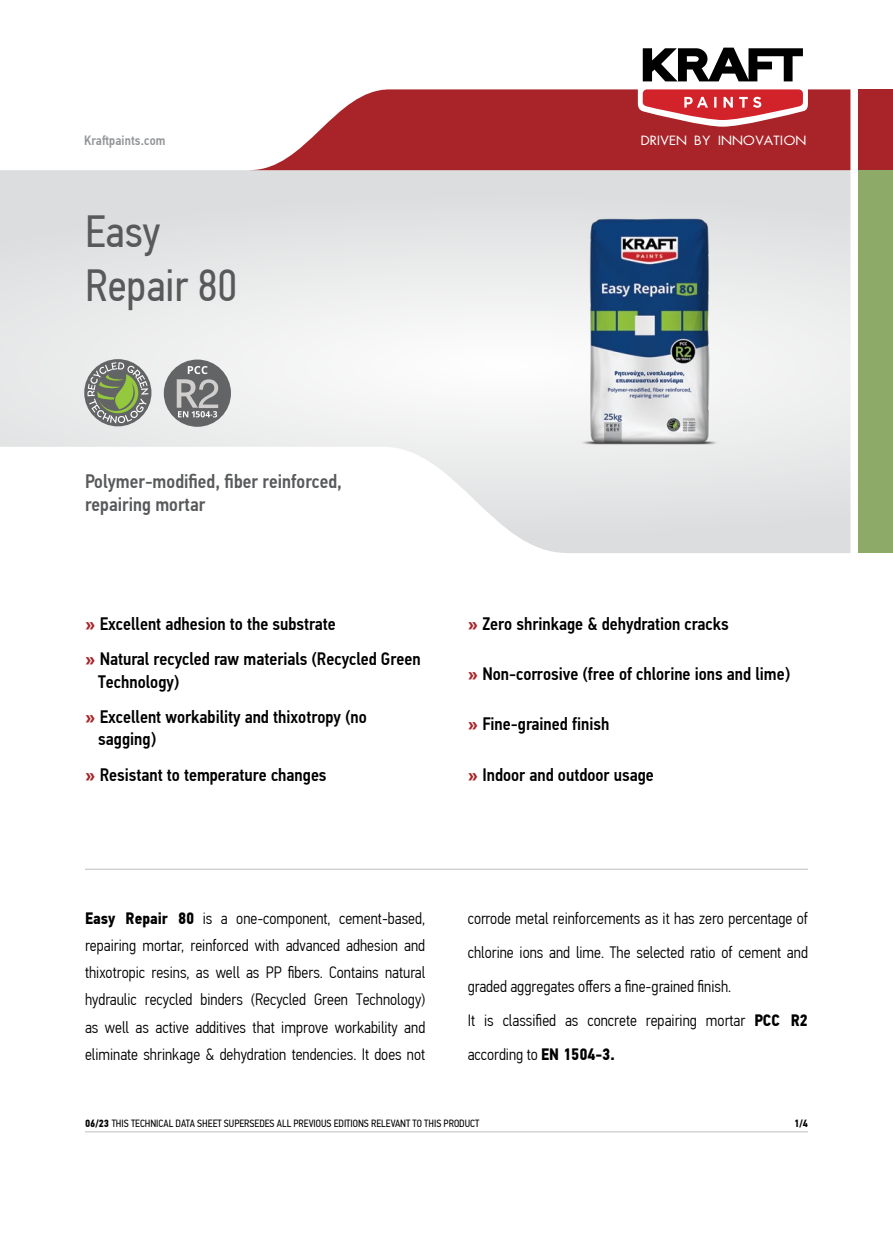
<style>
.page{position:relative;width:893px;height:1234px;background:#fff}
.page>*{position:absolute;margin:0;border:0;box-sizing:border-box;transform-origin:0 0}
.t1{font:45px/54px "PF Din Text Cond Pro";color:#58595b}
.t2{font:500 19.5px/23.4px "PF Din Text Cond Pro";color:#58595b}
.t3{font:500 18px/22.5px "PF Din Text Cond Pro";color:#000}
.t4{font:300 16.5px/27px "PF Din Text Cond Pro";color:#000;text-align:justify}
.t5{font:13.5px "UB Future";color:#fff;scale:1.1 1}
.t6{font:500 13.5px "PF Din Text Cond Pro";letter-spacing:.01em;color:#939598}
.t7{font:10.5px "PF Din Text Cond Pro";color:#000}
.t8{font:700 10.5px "PF Din Text Cond Pro";color:#000}
.s1{font-weight:700;color:#a82428}
.s2{font-weight:700}
</style>
<div class="page">
<svg style="left:0;top:170px;width:850px;height:383px;fill:#dcddde"></svg>
<svg style="left:0;top:193px;width:859px;height:344px;fill:#ececed"></svg>
<svg style="left:254px;top:89px;width:596px;height:81px;fill:#a82428"></svg>
<div style="left:859px;top:89px;width:34px;height:81px;background:#a82428"></div>
<svg style="left:638px;top:47px;width:170px;height:80px"></svg>
<hr style="left:85px;top:1131px;width:723px;height:1px;background:#bcbec0">
<div style="left:859px;top:170px;width:34px;height:383px;background:#8daa68"></div>
<hr style="left:85px;top:868px;width:723px;height:1px;background:#bcbec0">
<div style="left:84px;top:359px;width:67px;height:67px;background:#636466;border-radius:50%"></div>
<svg style="left:87px;top:362px;width:61px;height:61px"></svg>
<div style="left:164px;top:359px;width:67px;height:67px;background:#636466;border-radius:50%"></div>
<svg style="left:177px;top:366px;width:41px;height:51px"></svg>
<img style="left:561px;top:204px;width:178px;height:256px">
<p class="t6" style="left:84px;top:132px;width:83px">Kraftpaints.com</p>
<p class="t1" style="left:85px;top:204px;width:154px">Easy<br>Repair 80</p>
<p class="t5" style="left:640px;top:133px;width:152px">DRIVEN BY INNOVATION</p>
<p class="t2" style="left:85px;top:469px;width:258px">Polymer-modified, fiber reinforced, repairing mortar</p>
<p class="t3" style="left:85px;top:612px;width:252px"><span class="s1">»</span> Excellent adhesion to the substrate</p>
<p class="t3" style="left:98px;top:647px;width:324px;text-indent:-13px"><span class="s1">»</span> Natural recycled raw materials (Recycled Green<br>Technology)</p>
<p class="t3" style="left:98px;top:705px;width:270px;text-indent:-13px"><span class="s1">»</span> Excellent workability and thixotropy (no sagging)</p>
<p class="t3" style="left:85px;top:763px;width:243px"><span class="s1">»</span> Resistant to temperature changes</p>
<p class="t3" style="left:468px;top:612px;width:262px"><span class="s1">»</span> Zero shrinkage &amp; dehydration cracks</p>
<p class="t3" style="left:468px;top:662px;width:324px"><span class="s1">»</span> Non-corrosive (free of chlorine ions and lime)</p>
<p class="t3" style="left:468px;top:713px;width:143px"><span class="s1">»</span> Fine-grained finish</p>
<p class="t3" style="left:468px;top:763px;width:188px"><span class="s1">»</span> Indoor and outdoor usage</p>
<p class="t4" style="left:85px;top:905px;width:342px"><span class="s2">Easy Repair 80</span> is a one-component, cement-based, repairing mortar, reinforced with advanced adhesion and thixotropic resins, as well as PP fibers. Contains natural hydraulic recycled binders (Recycled Green Technology) as well as active additives that improve workability and eliminate shrinkage &amp; dehydration tendencies. It does not</p>
<p class="t4" style="left:468px;top:901px;width:342px;line-height:33.8px">corrode metal reinforcements as it has zero percentage of chlorine ions and lime. The selected ratio of cement and graded aggregates offers a fine-grained finish.</p>
<p class="t4" style="left:468px;top:1003px;width:342px;line-height:33.8px">It is classified as concrete repairing mortar <span class="s2">PCC R2 </span>according to <span class="s2">ΕΝ 1504-3.</span></p>
<p class="t7" style="left:85px;top:1117px;width:396px"><span class="s2">06/23</span> ΤHIS TECHNICAL DATA SHEET SUPERSEDES ALL PREVIOUS EDITIONS RELEVANT TO THIS PRODUCT</p>
<p class="t8" style="left:794px;top:1117px;width:15px">1/4</p>
</div>
